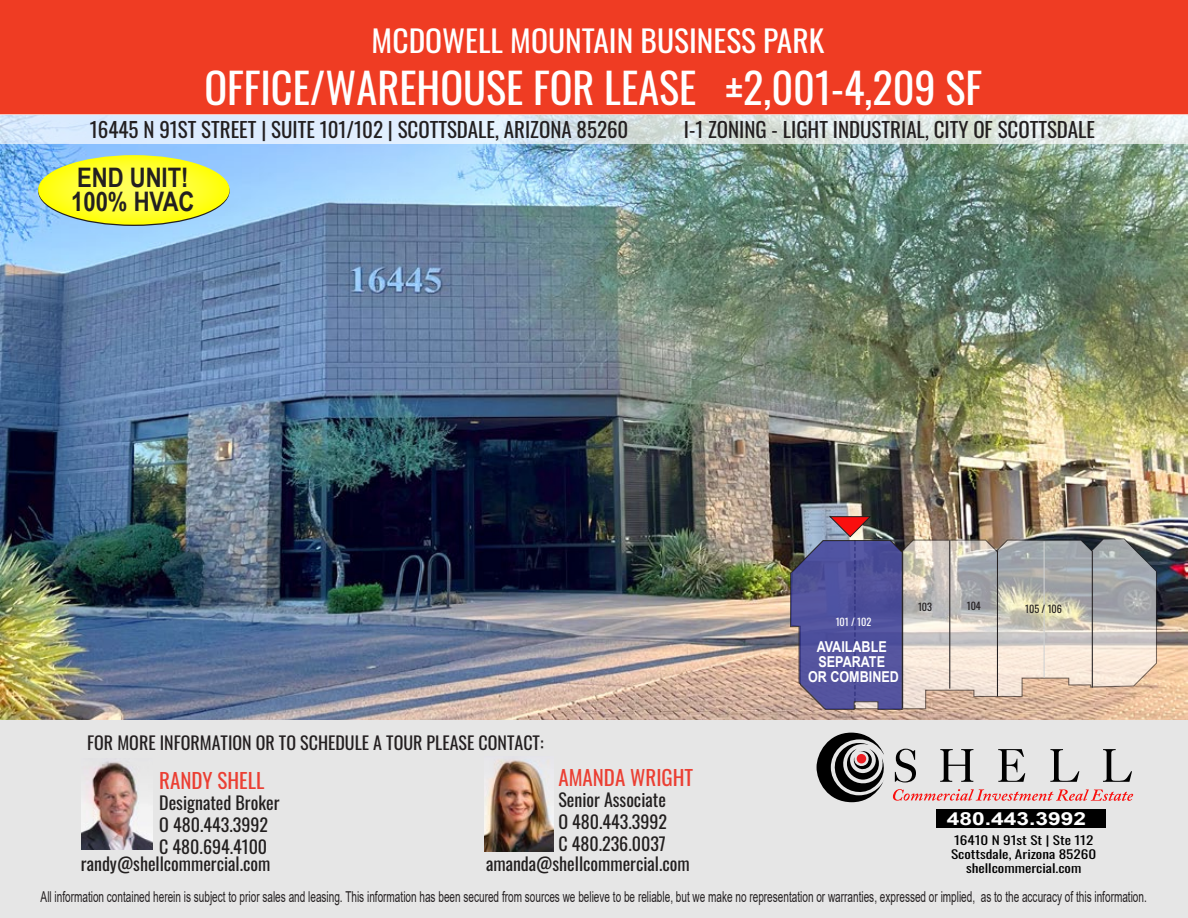
<style>
.page{position:relative;width:1188px;height:918px;background:#fff}
.page>*{position:absolute;margin:0;border:0;box-sizing:border-box;transform-origin:0 0}
.t1{font:42.3px "Oswald";color:#fff}
.t2{font:30.3px "Oswald";color:#fff;scale:1.04 1}
.t3{font:700 26.85px/24px "Arial Narrow";color:#231f20}
.t4{font:21px "Oswald";color:#231f20}
.t5{font:21px "Oswald";color:#eb3f33}
.t6{font:18px/21.6px "Oswald";color:#221f1f}
.t7{font:18px "Oswald";color:#231f20}
.t8{font:700 18px "Arial";color:#fff;scale:1.26 1}
.t9{font:15px "Arial";color:#231f20;scale:.67 1}
.t10{font:700 15px/15px "Arial";color:#fff;text-align:center;scale:.84 1}
.t11{font:12px/14.4px "Oswald";color:#000;text-align:center;scale:1.26 1}
.t12{font:10.2px "Oswald";color:#231f20}
.t13{font:10.2px "Oswald";color:#fff}
</style>
<div class="page">
<img style="left:0;top:144px;width:1188px;height:576px">
<div style="left:0;top:720px;width:1188px;height:198px;background:#e6e6e6"></div>
<img style="left:81px;top:761px;width:72px;height:89px">
<img style="left:485px;top:760px;width:69px;height:91px">
<svg style="left:817px;top:733px;width:316px;height:69px"></svg>
<div style="left:857px;top:754px;width:9px;height:9px;background:#ec1e24;border-radius:50%"></div>
<div style="left:936px;top:810px;width:170px;height:18px;background:#000"></div>
<div style="left:0;top:0;width:1188px;height:115px;background:#ef3c23"></div>
<svg style="left:0;top:114px;width:1188px;height:30px;background:#dde7ed"></svg>
<svg style="left:38px;top:155px;width:192px;height:70px;background:#fcfc2d"></svg>
<svg style="left:902px;top:538px;width:255px;height:171px;background:#cac1b8"></svg>
<hr style="left:902px;top:551px;width:1px;height:156px;background:#231f20">
<hr style="left:949px;top:541px;width:1px;height:147px;background:#231f20">
<hr style="left:997px;top:551px;width:1px;height:145px;background:#231f20">
<hr style="left:1044px;top:542px;width:1px;height:135px;background:#d0d2d3">
<hr style="left:1092px;top:551px;width:1px;height:136px;background:#231f20">
<svg style="left:790px;top:516px;width:112px;height:194px;background:#5c5892"></svg>
<h2 class="t2" style="left:372px;top:13px;width:437px">MCDOWELL MOUNTAIN BUSINESS PARK</h2>
<h1 class="t1" style="left:204px;top:50px;width:779px">OFFICE/WAREHOUSE FOR LEASE ±2,001-4,209 SF</h1>
<h3 class="t4" style="left:90px;top:111px;width:540px">16445 N 91ST STREET | SUITE 101/102 | SCOTTSDALE, ARIZONA 85260</h3>
<h3 class="t4" style="left:684px;top:111px;width:413px">I-1 ZONING - LIGHT INDUSTRIAL, CITY OF SCOTTSDALE</h3>
<h3 class="t3" style="left:71px;top:165px;width:125px">END UNIT!<br>100% HVAC</h3>
<p class="t7" style="left:87px;top:727px;width:458px">FOR MORE INFORMATION OR TO SCHEDULE A TOUR PLEASE CONTACT:</p>
<h3 class="t5" style="left:159px;top:762px;width:107px">RANDY SHELL</h3>
<p class="t6" style="left:159px;top:790px;width:122px">Designated Broker<br>O 480.443.3992<br>C 480.694.4100</p>
<p class="t6" style="left:81px;top:852px;width:191px">randy@shellcommercial.com</p>
<h3 class="t5" style="left:558px;top:759px;width:136px">AMANDA WRIGHT</h3>
<p class="t6" style="left:558px;top:787px;width:109px">Senior Associate</p>
<p class="t6" style="left:558px;top:809px;width:110px">O 480.443.3992</p>
<p class="t6" style="left:558px;top:831px;width:109px">C 480.236.0037</p>
<p class="t6" style="left:486px;top:852px;width:205px">amanda@shellcommercial.com</p>
<p class="t13" style="left:836px;top:612px;width:37px">101 / 102</p>
<p class="t10" style="left:808px;top:640px;width:110px">AVAILABLE<br>SEPARATE<br>OR COMBINED</p>
<p class="t12" style="left:918px;top:598px;width:16px">103</p>
<p class="t12" style="left:967px;top:597px;width:16px">104</p>
<p class="t12" style="left:1025px;top:600px;width:38px">105 / 106</p>
<p class="t8" style="left:947px;top:806px;width:112px">480.443.3992</p>
<p class="t11" style="left:951px;top:831px;width:117px">16410 N 91st St | Ste 112<br>Scottsdale, Arizona 85260 shellcommercial.com</p>
<p class="t9" style="left:41px;top:886px;width:1653px">All information contained herein is subject to prior sales and leasing. This information has been secured from sources we believe to be reliable, but we make no representation or warranties, expressed or implied, as to the accuracy of this information.</p>
</div>
